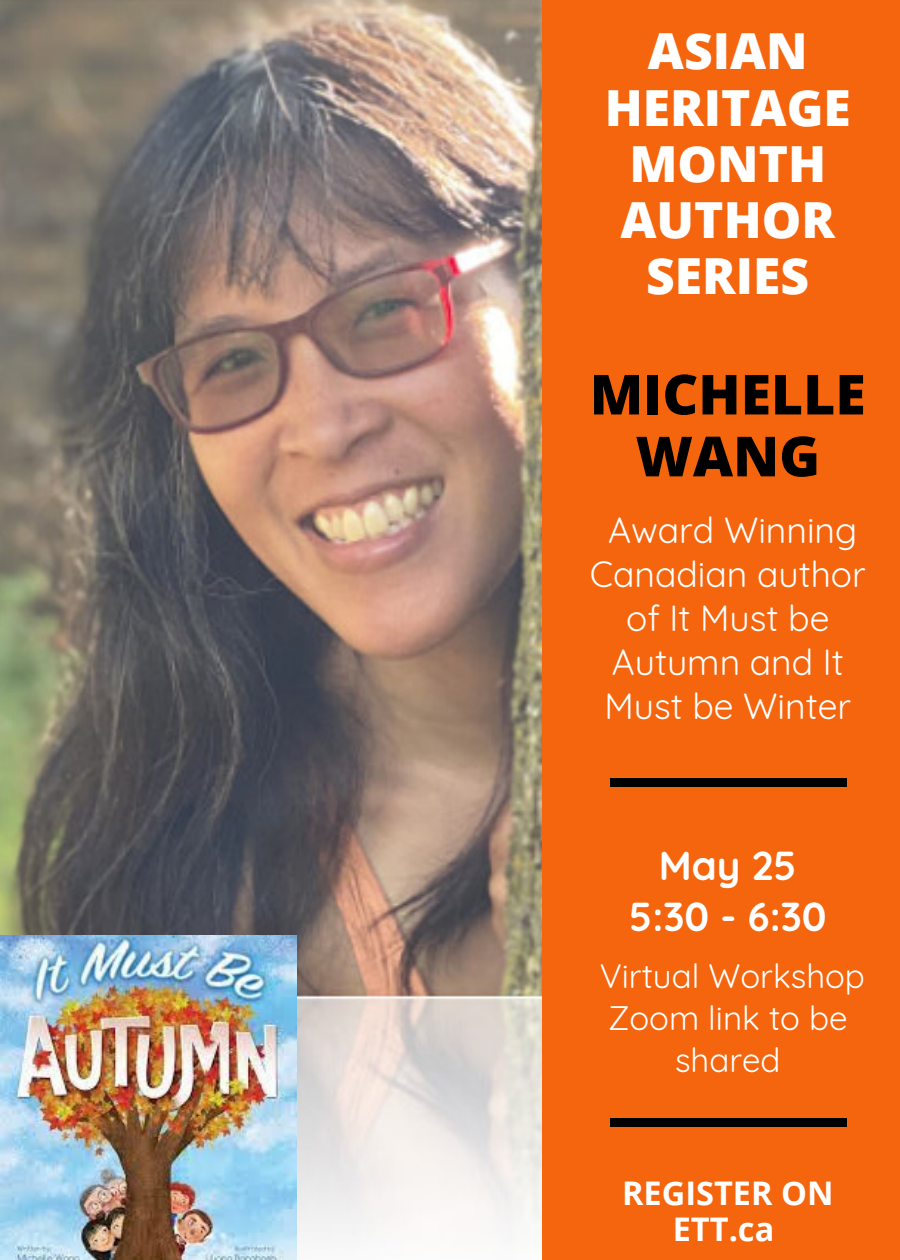
<style>
.page{position:relative;width:900px;height:1260px;background:#fff}
.page>*{position:absolute;margin:0;border:0;box-sizing:border-box;transform-origin:0 0}
.t1{font:800 55.25px/62px "Open Sans";color:#000;text-align:center}
.t2{font:800 49.75px/56.2px "Open Sans";color:#fff;text-align:center}
.t3{font:700 40.25px "Quicksand";color:#fff}
.t4{font:35.5px/44.2px "Quicksand";color:#fff;text-align:center}
.t5{font:33.25px/41.5px "Quicksand";color:#fff;text-align:center}
.t6{font:700 32.5px "Open Sans";color:#fff}
</style>
<div class="page">
<img style="left:0;top:0;width:542px;height:1260px">
<div style="left:542px;top:0;width:358px;height:1260px;background:#f4650d"></div>
<div style="left:610px;top:778px;width:236px;height:9px;background:#000"></div>
<div style="left:610px;top:1118px;width:236px;height:9px;background:#000"></div>
<img style="left:0;top:935px;width:296px;height:325px">
<p class="t2" style="left:605px;top:22px;width:248px">ASIAN<br>HERITAGE<br>MONTH<br>AUTHOR<br>SERIES</p>
<p class="t1" style="left:590px;top:362px;width:277px">MICHELLE<br>WANG</p>
<p class="t4" style="left:590px;top:507px;width:277px">Award Winning<br>Canadian author of It Must be<br>Autumn and It<br>Must be Winter</p>
<p class="t3" style="left:659px;top:840px;width:139px">May 25</p>
<p class="t3" style="left:629px;top:891px;width:199px">5:30 - 6:30</p>
<p class="t5" style="left:600px;top:955px;width:267px">Virtual Workshop</p>
<p class="t5" style="left:608px;top:997px;width:241px">Zoom link to be shared</p>
<p class="t6" style="left:622px;top:1171px;width:213px">REGISTER ON</p>
<p class="t6" style="left:673px;top:1206px;width:103px">ETT.ca</p>
</div>
